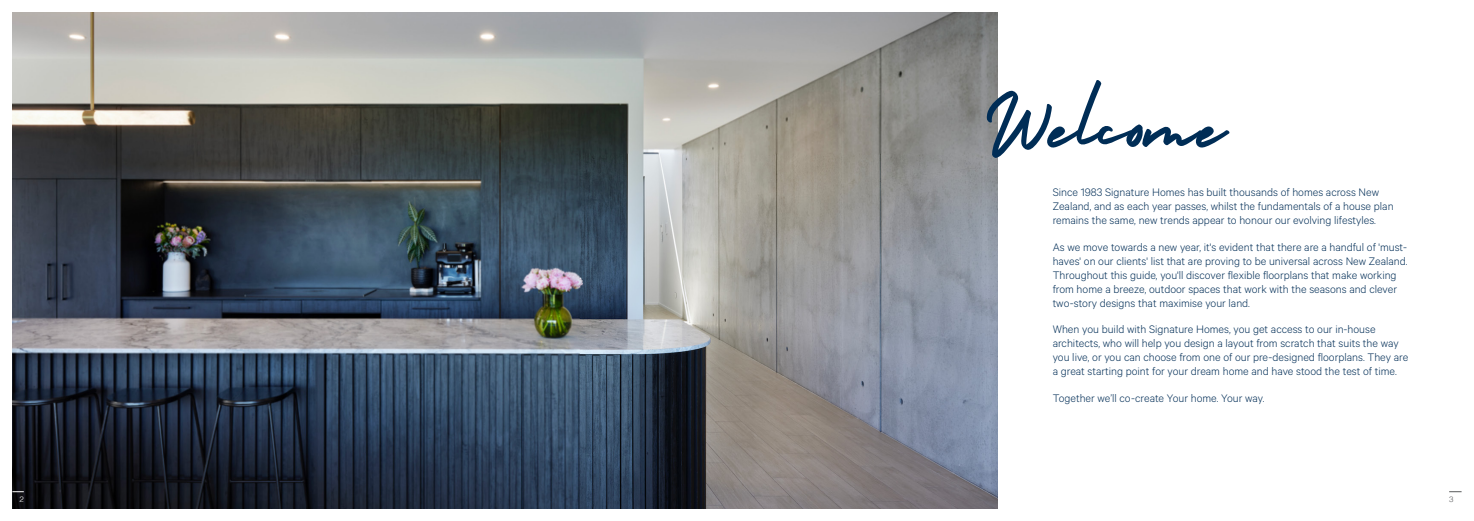
<style>
.page{position:relative;width:1474px;height:521px;background:#fff}
.page>*{position:absolute;margin:0;border:0;box-sizing:border-box;transform-origin:0 0}
.Largest_Heading{font:88.46px "Holiday";letter-spacing:.015em;color:#002d56}
.Body_copy{font:300 12.25px/14px "Calibre";color:#002d56}
.t1{font:300 7.88px "Helvetica";color:#fff}
.t2{font:300 7.88px "Helvetica";color:#58595b}
</style>
<div class="page">
<img style="left:12px;top:12px;width:985px;height:496px">
<svg style="left:1449px;top:491px;width:12px;height:1px"></svg>
<svg style="left:12px;top:491px;width:12px;height:1px"></svg>
<p class="Largest_Heading" style="left:984px;top:67px;width:243px">Welcome</p>
<p class="Body_copy" style="left:1052px;top:185px;width:342px">Since 1983 Signature Homes has built thousands of homes across New<br>Zealand, and as each year passes, whilst the fundamentals of a house plan remains the same, new trends appear to honour our evolving lifestyles.</p>
<p class="Body_copy" style="left:1052px;top:239px;width:356px">As we move towards a new year, it's evident that there are a handful of 'must&shy;haves' on our clients' list that are proving to be universal across New Zealand.<br>Throughout this guide, you'll discover flexible floorplans that make working from home a breeze, outdoor spaces that work with the seasons and clever two-story designs that maximise your land.</p>
<p class="Body_copy" style="left:1052px;top:322px;width:357px">When you build with Signature Homes, you get access to our in-house architects, who will help you design a layout from scratch that suits the way you live, or you can choose from one of our pre-designed floorplans. They are a great starting point for your dream home and have stood the test of time.</p>
<p class="Body_copy" style="left:1052px;top:390px;width:213px">Together we’ll co-create Your home. Your way.</p>
<p class="t1" style="left:19px;top:492px;width:6px">2</p>
<p class="t2" style="left:1449px;top:492px;width:6px">3</p>
</div>
